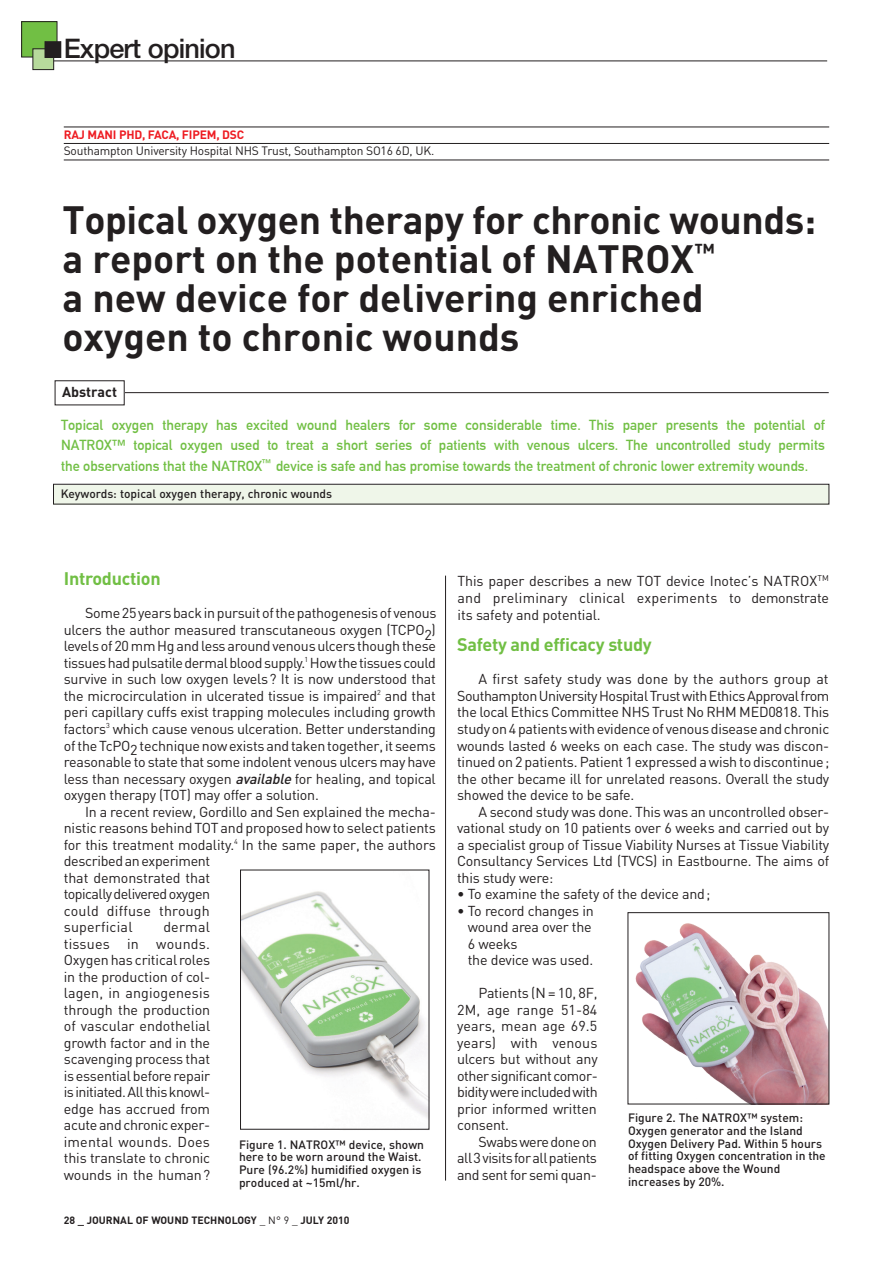
<style>
.page{position:relative;width:893px;height:1263px;background:#fff}
.page>*{position:absolute;margin:0;border:0;box-sizing:border-box;transform-origin:0 0}
.t1{font:700 39px/39px "DIN";color:#231f20}
.t2{font:500 27px "Helvetica Neue";letter-spacing:-.03em;color:#231f20}
.t3{font:700 18px "DIN";letter-spacing:-.015em;color:#71bf44}
.t4{font:14.25px/16.5px "DIN";letter-spacing:-.015em;color:#231f20;text-align:justify}
.t5{font:700 14.25px/20.1px "DIN Alternate";color:#71bf44;text-align:justify}
.t6{font:700 14.25px "DIN";color:#231f20}
.t7{font:500 12px/12.8px "DIN";color:#231f20}
.t8{font:12px "DIN";letter-spacing:-.015em;color:#231f20}
.t9{font:700 12px "DIN";letter-spacing:-.015em;color:#ee1d23}
.t10{font:700 10.5px "DIN";color:#231f20}
.s1{font-weight:500;font-style:italic}
.s2{font-weight:400}
</style>
<div class="page">
<img style="left:635px;top:923px;width:192px;height:179px">
<img style="left:241px;top:891px;width:188px;height:239px">
<hr style="left:64px;top:127px;width:765px;height:1px;background:#231f20">
<hr style="left:64px;top:143px;width:765px;height:1px;background:#231f20">
<hr style="left:64px;top:160px;width:765px;height:1px;background:#231f20">
<hr style="left:61px;top:392px;width:768px;height:1px;background:#231f20">
<hr style="left:445px;top:576px;width:1px;height:604px;background:#231f20">
<div style="left:55px;top:381px;width:69px;height:24px;background:#fff"></div>
<div style="left:55px;top:380px;width:70px;height:25px;border:1px solid #231f20"></div>
<div style="left:54px;top:485px;width:775px;height:20px;background:#eff6e9"></div>
<div style="left:53px;top:484px;width:776px;height:20px;border:1px solid #231f20"></div>
<hr style="left:48px;top:61px;width:779px;height:1px;background:#231f20">
<div style="left:22px;top:22px;width:35px;height:35px;background:#71bf44"></div>
<div style="left:21px;top:21px;width:36px;height:36px;border:1px solid #231f20"></div>
<div style="left:33px;top:49px;width:21px;height:21px;background:#b7da9c"></div>
<div style="left:33px;top:48px;width:21px;height:22px;border:1px solid #231f20"></div>
<div style="left:45px;top:42px;width:15px;height:15px;background:#231f20"></div>
<div style="left:45px;top:41px;width:16px;height:17px;border:1px solid #231f20"></div>
<h2 class="t2" style="left:64px;top:32px;width:173px">Expert opinion</h2>
<p class="t9" style="left:64px;top:127px;width:182px">RAJ MANI PHD, FACA, FIPEM, DSC</p>
<p class="t8" style="left:64px;top:143px;width:372px">Southampton University Hospital NHS Trust, Southampton SO16 6D, UK.</p>
<h1 class="t1" style="left:62px;top:198px;width:755px">Topical oxygen therapy for chronic wounds: a report on the potential of NATROX<sup>™<br></sup>a new device for delivering enriched oxygen to chronic wounds</h1>
<p class="t6" style="left:62px;top:383px;width:56px">Abstract</p>
<p class="t5" style="left:61px;top:414px;width:765px">Topical oxygen therapy has excited wound healers for some considerable time. This paper presents the potential of NATROX™ topical oxygen used to treat a short series of patients with venous ulcers. The uncontrolled study permits the observations that the NATROX<sup>™</sup> device is safe and has promise towards the treatment of chronic lower extremity wounds.</p>
<p class="t7" style="left:61px;top:486px;width:273px">Keywords: topical oxygen therapy, chronic wounds</p>
<p class="t3" style="left:64px;top:567px;width:99px">Introduction</p>
<p class="t4" style="left:64px;top:605px;width:374px;text-indent:21px">Some25yearsbackinpursuitofthepathogenesisof venous ulcers the author measured transcutaneous oxygen (TCPO2) levelsof20mmHgandlessaroundvenousulcersthoughthese tissueshadpulsatiledermalbloodsupply.<sup>1</sup> Howthetissuescould survive in such low oxygen levels? It is now understood that the microcirculation in ulcerated tissue is impaired<sup>2</sup> and that peri capillary cuffs exist trapping molecules including growth factors<sup>3</sup> which cause venous ulceration. Better understanding oftheTcPO2 techniquenowexists andtakentogether, it seems reasonable to state that some indolent venous ulcers mayhave less than necessary oxygen <span class="s1">available</span>for healing, and topical oxygen therapy (TOT) may offer a solution.</p>
<p class="t4" style="left:64px;top:803px;width:374px;text-align:left;text-indent:21px">In a recent review, Gordillo and Sen explained the mecha&shy;nistic reasons behind TOT and proposed howto select patients for this treatment modality.<sup>4</sup> In the same paper, the authors describedanexperiment<br>that demonstrated that<br>topicallydeliveredoxygen<br>could diffuse through<br>superficial</p>
<p class="t4" style="left:64px;top:918px;width:148px;text-indent:100px">dermal tissues in wounds.<br>Oxygenhas critical roles in the production of col&shy;lagen, in angiogenesis through the production of vascular endothelial growth factor and in the scavenging process that isessentialbeforerepair isinitiated.Allthisknowl&shy;edge has accrued from acuteandchronicexper&shy;imental wounds. Does this translate to chronic wounds in the human?</p>
<p class="t7" style="left:239px;top:1137px;width:187px">Figure 1. NATROX™ device, shown here to be worn around the Waist.<br>Pure (96.2%) humidified oxygen is produced at ~15ml/hr.</p>
<p class="t10" style="left:64px;top:1213px;width:287px">28 _ JOURNAL OF WOUND TECHNOLOGY <span class="s2">_ N° 9 _</span> JULY 2010</p>
<p class="t4" style="left:458px;top:572px;width:373px;line-height:17.1px">This paper describes a new TOT device Inotec’s NATROX<sup>TM </sup>and preliminary clinical experiments to demonstrate its safety and potential.</p>
<p class="t3" style="left:457px;top:633px;width:196px">Safety and efficacy study</p>
<p class="t4" style="left:457px;top:671px;width:374px;text-indent:21px">A first safety study was done by the authors group at SouthamptonUniversityHospitalTrustwithEthicsApprovalfrom the local Ethics Committee NHS Trust No RHM MED0818. This studyon4patientswithevidenceof venousdiseaseandchronic wounds lasted 6 weeks on each case. The study was discon&shy;tinued on 2 patients. Patient 1 expressed a wish to discontinue; the other became ill for unrelated reasons. Overall the study showed the device to be safe.</p>
<p class="t4" style="left:457px;top:803px;width:374px;text-indent:21px">A second study was done. This was an uncontrolled obser&shy;vational study on 10 patients over 6 weeks and carried out by a specialist group of Tissue Viability Nurses at Tissue Viability Consultancy Services Ltd (TVCS) in Eastbourne. The aims of this study were:</p>
<p class="t4" style="left:457px;top:885px;width:255px">• To examine the safety of the device and;</p>
<p class="t4" style="left:468px;top:902px;width:127px;text-align:left;text-indent:-11px">• To record changes in wound area over the<br>6 weeks<br>the device was used.</p>
<p class="t4" style="left:457px;top:984px;width:142px;text-indent:21px">Patients (N = 10, 8F, 2M, age range 51-84 years, mean age 69.5 years) with venous ulcers but without any othersignificantcomor&shy;biditywereincludedwith prior informed written consent.</p>
<p class="t4" style="left:457px;top:1133px;width:141px;text-indent:21px">Swabsweredoneon all3visitsforallpatients and sent for semi quan-</p>
<p class="t7" style="left:628px;top:1111px;width:199px">Figure 2. The NATROX™ system:<br>Oxygen generator and the Island<br>Oxygen Delivery Pad. Within 5 hours of fitting Oxygen concentration in the headspace above the Wound increases by 20%.</p>
</div>
